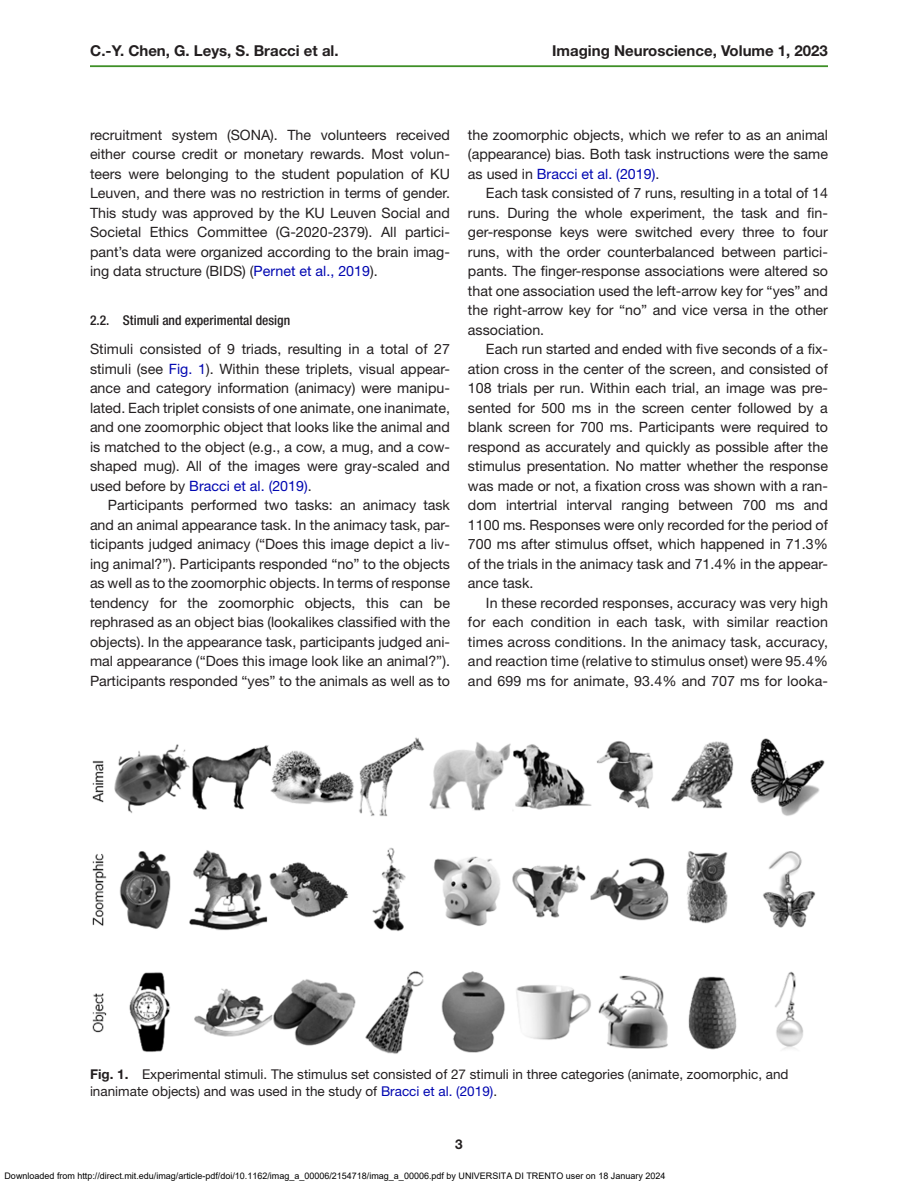
<style>
.page{position:relative;width:918px;height:1188px;background:#fff}
.page>*{position:absolute;margin:0;border:0;box-sizing:border-box;transform-origin:0 0}
.t1{font:700 15px "Helvetica Neue LT Std";color:#231f20}
.t2{font:14.25px/19.5px "Helvetica Neue LT Std";color:#231f20;text-align:justify}
.t3{font:13.5px/16.5px "Helvetica Neue LT Std";color:#231f20}
.t4{font:500 condensed 13.5px "Helvetica Neue LT Std";color:#231f20}
.t5{font:700 13.5px "Helvetica Neue LT Std";color:#231f20}
.t6{font:9px "Arial";color:#000}
.s1{color:#0006b1}
.s2{font-weight:700}
</style>
<div class="page">
<hr style="left:90px;top:66px;width:738px;height:1px;background:#3e8f27">
<img style="left:93px;top:737px;width:732px;height:317px">
<p class="t1" style="left:90px;top:41px;width:250px">C.-Y. Chen, G. Leys, S. Bracci et al.</p>
<p class="t1" style="left:552px;top:41px;width:277px">Imaging Neuroscience, Volume 1, 2023</p>
<p class="t2" style="left:90px;top:125px;width:362px">recruitment system (SONA). The volunteers received either course credit or monetary rewards. Most volun&shy;teers were belonging to the student population of KU Leuven, and there was no restriction in terms of gender.<br>This study was approved by the KU Leuven Social and Societal Ethics Committee (G-2020-2379). All partici&shy;pant’s data were organized according to the brain imag&shy;ing data structure (BIDS) (<span class="s1">Pernet et al., 2019</span>).</p>
<p class="t4" style="left:90px;top:312px;width:202px">2.2. Stimuli and experimental design</p>
<p class="t2" style="left:90px;top:339px;width:362px">Stimuli consisted of 9 triads, resulting in a total of 27 stimuli (see <span class="s1">Fig. 1</span>). Within these triplets, visual appear&shy;ance and category information (animacy) were manipu&shy;lated. Each triplet consists of one animate, one inanimate, and one zoomorphic object that looks like the animal and is matched to the object (e.g., a cow, a mug, and a cow&shy;shaped mug). All of the images were gray-scaled and used before by <span class="s1">Bracci et al. (2019)</span>.</p>
<p class="t2" style="left:90px;top:495px;width:362px;text-indent:18px">Participants performed two tasks: an animacy task and an animal appearance task. In the animacy task, par&shy;ticipants judged animacy (“Does this image depict a liv&shy;ing animal?”). Participants responded “no” to the objects as well as to the zoomorphic objects. In terms of response tendency for the zoomorphic objects, this can be rephrased as an object bias (lookalikes classified with the objects). In the appearance task, participants judged ani&shy;mal appearance (“Does this image look like an animal?”).<br>Participants responded “yes” to the animals as well as to</p>
<p class="t2" style="left:468px;top:125px;width:361px">the zoomorphic objects, which we refer to as an animal (appearance) bias. Both task instructions were the same as used in <span class="s1">Bracci et al. (2019)</span>.</p>
<p class="t2" style="left:468px;top:183px;width:362px;text-indent:18px">Each task consisted of 7 runs, resulting in a total of 14 runs. During the whole experiment, the task and fin&shy;ger-response keys were switched every three to four runs, with the order counterbalanced between partici&shy;pants. The finger-response associations were altered so that one association used the left-arrow key for “yes” and the right-arrow key for “no” and vice versa in the other association.</p>
<p class="t2" style="left:468px;top:339px;width:362px;text-indent:18px">Each run started and ended with five seconds of a fix&shy;ation cross in the center of the screen, and consisted of 108 trials per run. Within each trial, an image was pre&shy;sented for 500 ms in the screen center followed by a blank screen for 700 ms. Participants were required to respond as accurately and quickly as possible after the stimulus presentation. No matter whether the response was made or not, a fixation cross was shown with a ran&shy;dom intertrial interval ranging between 700 ms and 1100 ms. Responses were only recorded for the period of 700 ms after stimulus offset, which happened in 71.3% of the trials in the animacy task and 71.4% in the appear&shy;ance task.</p>
<p class="t2" style="left:468px;top:593px;width:362px;text-indent:18px">In these recorded responses, accuracy was very high for each condition in each task, with similar reaction times across conditions. In the animacy task, accuracy, and reaction time (relative to stimulus onset) were 95.4% and 699 ms for animate, 93.4% and 707 ms for looka-</p>
<p class="t3" style="left:90px;top:1066px;width:700px"><span class="s2">Fig. 1.</span> Experimental stimuli. The stimulus set consisted of 27 stimuli in three categories (animate, zoomorphic, and inanimate objects) and was used in the study of <span class="s1">Bracci et al. (2019)</span>.</p>
<p class="t5" style="left:455px;top:1136px;width:9px">3</p>
<p class="t6" style="left:4px;top:1172px;width:662px">Downloaded from http://direct.mit.edu/imag/article-pdf/doi/10.1162/imag_a_00006/2154718/imag_a_00006.pdf by UNIVERSITA DI TRENTO user on 18 January 2024</p>
</div>
